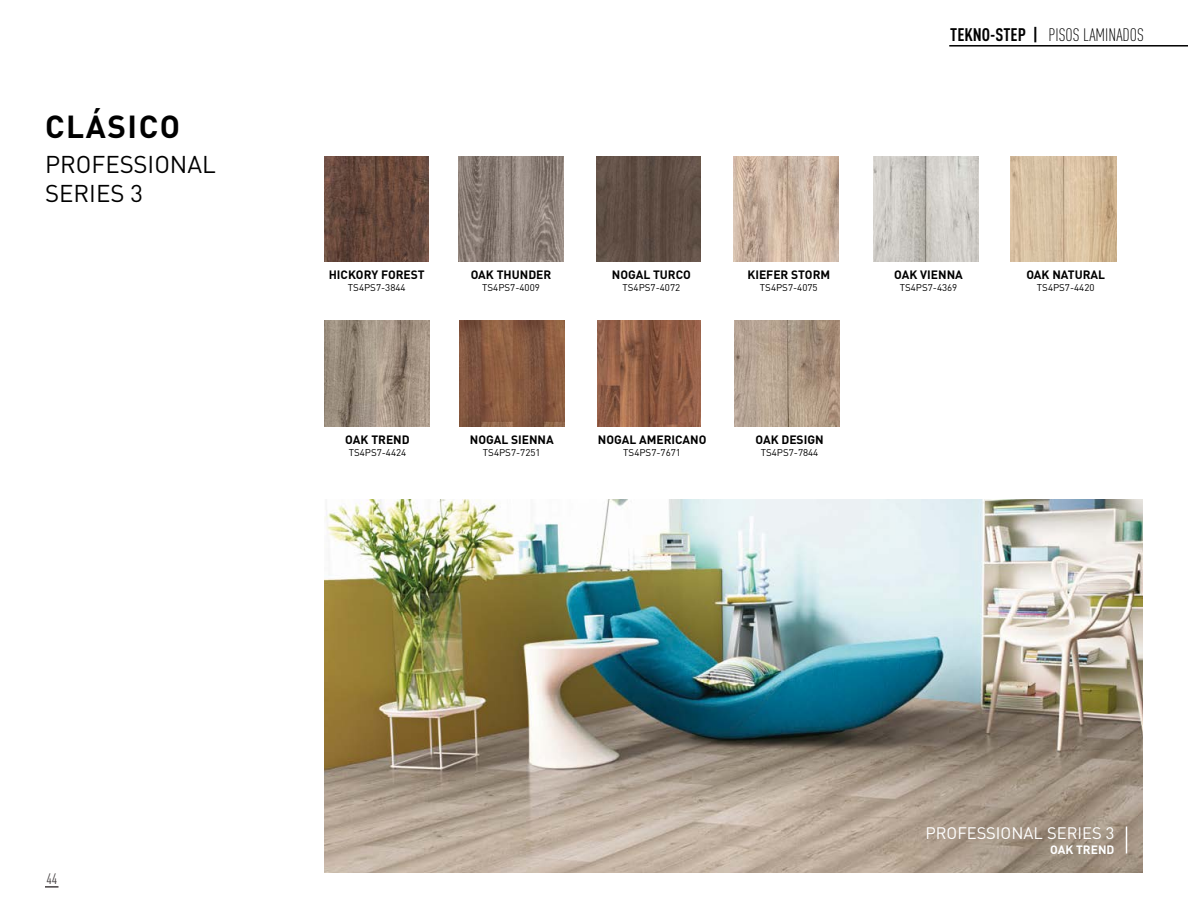
<style>
.page{position:relative;width:1188px;height:918px;background:#fff}
.page>*{position:absolute;margin:0;border:0;box-sizing:border-box;transform-origin:0 0}
.t1{font:700 31.5px "DIN";letter-spacing:.05em;color:#000}
.t2{font:24px/28.8px "DIN";color:#000}
.t3{font:300 17.85px "DIN Cond";color:#000}
.t4{font:16.5px "DIN";color:#fff}
.t5{font:15px "DIN Cond";color:#454042}
.t6{font:700 12px "DIN";color:#000}
.t7{font:700 12px "DIN";color:#fff}
.t8{font:9.75px "DIN";color:#000}
.s1{font-weight:700;font-size:18px}
</style>
<div class="page">
<hr style="left:949px;top:45px;width:239px;height:2px;background:#000">
<img style="left:324px;top:156px;width:105px;height:105px">
<img style="left:325px;top:321px;width:104px;height:105px">
<img style="left:459px;top:156px;width:104px;height:105px">
<img style="left:459px;top:321px;width:105px;height:105px">
<img style="left:597px;top:156px;width:103px;height:105px">
<img style="left:597px;top:321px;width:104px;height:105px">
<img style="left:734px;top:156px;width:104px;height:105px">
<img style="left:734px;top:321px;width:105px;height:105px">
<img style="left:873px;top:156px;width:106px;height:105px">
<img style="left:1011px;top:156px;width:106px;height:105px">
<img style="left:324px;top:500px;width:819px;height:373px">
<svg style="left:1126px;top:826px;width:1px;height:28px"></svg>
<svg style="left:45px;top:886px;width:13px;height:2px"></svg>
<h1 class="t1" style="left:45px;top:106px;width:137px">CLÁSICO</h1>
<h2 class="t2" style="left:45px;top:150px;width:172px">PROFESSIONAL<br>SERIES 3</h2>
<h3 class="t3" style="left:950px;top:24px;width:195px"><span class="s1">TEKNO-STEP |</span> PISOS LAMINADOS</h3>
<p class="t6" style="left:329px;top:267px;width:98px">HICKORY FOREST</p>
<p class="t8" style="left:348px;top:281px;width:59px">TS4PS7-3844</p>
<p class="t6" style="left:471px;top:267px;width:82px">OAK THUNDER</p>
<p class="t8" style="left:482px;top:281px;width:59px">TS4PS7-4009</p>
<p class="t6" style="left:612px;top:267px;width:81px">NOGAL TURCO</p>
<p class="t8" style="left:623px;top:281px;width:59px">TS4PS7-4072</p>
<p class="t6" style="left:747px;top:267px;width:84px">KIEFER STORM</p>
<p class="t8" style="left:760px;top:281px;width:59px">TS4PS7-4075</p>
<p class="t6" style="left:345px;top:432px;width:66px">OAK TREND</p>
<p class="t8" style="left:349px;top:446px;width:59px">TS4PS7-4424</p>
<p class="t6" style="left:470px;top:432px;width:85px">NOGAL SIENNA</p>
<p class="t8" style="left:483px;top:446px;width:59px">TS4PS7-7251</p>
<p class="t6" style="left:598px;top:432px;width:110px">NOGAL AMERICANO</p>
<p class="t8" style="left:623px;top:446px;width:59px">TS4PS7-7671</p>
<p class="t6" style="left:755px;top:432px;width:70px">OAK DESIGN</p>
<p class="t8" style="left:761px;top:446px;width:59px">TS4PS7-7844</p>
<p class="t6" style="left:894px;top:267px;width:70px">OAK VIENNA</p>
<p class="t8" style="left:900px;top:281px;width:59px">TS4PS7-4369</p>
<p class="t6" style="left:1026px;top:267px;width:80px">OAK NATURAL</p>
<p class="t8" style="left:1037px;top:281px;width:59px">TS4PS7-4420</p>
<h3 class="t5" style="left:46px;top:870px;width:12px">44</h3>
<h3 class="t4" style="left:925px;top:823px;width:191px">PROFESSIONAL SERIES 3</h3>
<p class="t7" style="left:1050px;top:841px;width:66px">OAK TREND</p>
</div>
